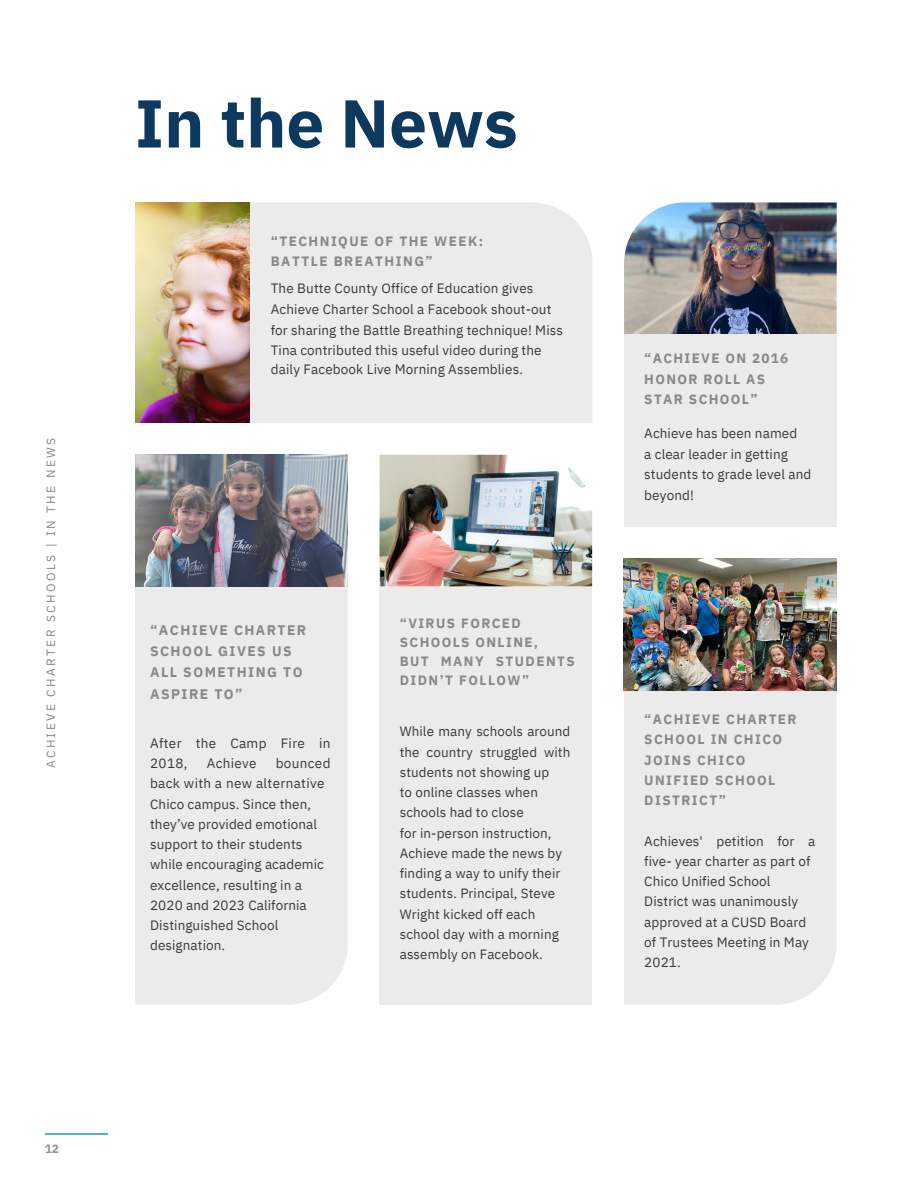
<style>
.page{position:relative;width:918px;height:1188px;background:#fff}
.page>*{position:absolute;margin:0;border:0;box-sizing:border-box;transform-origin:0 0}
.t1{font:700 67.5px "IBM Plex Sans";color:#0e395e}
.t2{font:700 13.8px/21.3px "IBM Plex Sans";letter-spacing:.105em;color:#888989}
.t3{font:13.5px/20.2px "IBM Plex Sans";letter-spacing:.005em;color:#393a3b}
.t4{font:700 13.5px/20.2px "IBM Plex Sans";letter-spacing:.105em;color:#888989}
.t5{font:13.5px/20.2px "IBM Plex Sans";letter-spacing:.025em;color:#393a3b}
.t6{font:13.35px/20.2px "IBM Plex Sans";letter-spacing:.005em;color:#393a3b}
.t7{font:700 13.35px/19.2px "IBM Plex Sans";letter-spacing:.105em;color:#888989}
.t8{font:12px "IBM Plex Sans";letter-spacing:.2em;color:#888989}
.t9{font:700 12px "IBM Plex Sans";color:#939598}
</style>
<div class="page">
<hr style="left:45px;top:1133px;width:63px;height:1px;background:#54b6b0">
<img style="left:135px;top:455px;width:213px;height:131px">
<img style="left:380px;top:455px;width:212px;height:131px">
<img style="left:624px;top:202px;width:213px;height:132px">
<img style="left:135px;top:202px;width:116px;height:221px">
<div style="left:251px;top:202px;width:342px;height:221px;background:#ebebeb"></div>
<div style="left:624px;top:335px;width:213px;height:192px;background:#ebebeb"></div>
<div style="left:135px;top:587px;width:213px;height:418px;background:#ebebeb"></div>
<div style="left:379px;top:587px;width:213px;height:418px;background:#ebebeb"></div>
<div style="left:624px;top:690px;width:213px;height:315px;background:#ebebeb"></div>
<img style="left:624px;top:559px;width:212px;height:132px">
<p class="t8" style="left:43px;top:768px;width:332px;rotate:-90deg">ACHIEVE CHARTER SCHOOLS | IN THE NEWS</p>
<p class="t9" style="left:45px;top:1141px;width:16px">12</p>
<p class="t1" style="left:135px;top:78px;width:384px">In the News</p>
<p class="t4" style="left:271px;top:230px;width:214px">“TECHNIQUE OF THE WEEK:</p>
<p class="t4" style="left:271px;top:251px;width:164px">BATTLE BREATHING”</p>
<p class="t3" style="left:271px;top:278px;width:264px">The Butte County Office of Education gives</p>
<p class="t3" style="left:271px;top:299px;width:282px">Achieve Charter School a Facebook shout-out</p>
<p class="t3" style="left:271px;top:319px;width:294px">for sharing the Battle Breathing technique! Miss</p>
<p class="t3" style="left:271px;top:340px;width:272px">Tina contributed this useful video during the</p>
<p class="t3" style="left:271px;top:359px;width:254px">daily Facebook Live Morning Assemblies.</p>
<p class="t2" style="left:150px;top:619px;width:158px">“ACHIEVE CHARTER<br>SCHOOL GIVES US<br>ALL SOMETHING TO<br>ASPIRE TO”</p>
<p class="t5" style="left:150px;top:733px;width:182px">After the Camp Fire in<br>2018,</p>
<p class="t5" style="left:150px;top:753px;width:182px;text-indent:126px">bounced back with a new alternative</p>
<p class="t3" style="left:150px;top:793px;width:175px">Chico campus. Since then, they’ve provided emotional support to their students while encouraging academic excellence, resulting in a<br>2020 and 2023 California<br>Distinguished School designation.</p>
<p class="t5" style="left:207px;top:753px;width:51px">Achieve</p>
<p class="t7" style="left:400px;top:613px;width:140px">“VIRUS FORCED<br>SCHOOLS ONLINE,</p>
<p class="t7" style="left:400px;top:651px;width:177px">BUT MANY STUDENTS<br>DIDN’T FOLLOW”</p>
<p class="t6" style="left:400px;top:721px;width:172px;text-align:justify">While many schools around the country struggled with students not showing up</p>
<p class="t6" style="left:400px;top:782px;width:140px">to online classes when schools had to close</p>
<p class="t6" style="left:400px;top:823px;width:164px">for in-person instruction,<br>Achieve made the news by finding a way to unify their students. Principal, Steve<br>Wright kicked off each school day with a morning assembly on Facebook.</p>
<p class="t4" style="left:644px;top:348px;width:146px">“ACHIEVE ON 2016<br>HONOR ROLL AS</p>
<p class="t4" style="left:644px;top:389px;width:115px">STAR SCHOOL”</p>
<p class="t3" style="left:644px;top:422px;width:154px">Achieve has been named</p>
<p class="t3" style="left:644px;top:444px;width:145px">a clear leader in getting</p>
<p class="t3" style="left:644px;top:464px;width:169px">students to grade level and</p>
<p class="t3" style="left:644px;top:484px;width:51px">beyond!</p>
<p class="t4" style="left:644px;top:709px;width:154px">“ACHIEVE CHARTER<br>SCHOOL IN CHICO<br>JOINS CHICO</p>
<p class="t4" style="left:644px;top:770px;width:133px">UNIFIED SCHOOL<br>DISTRICT”</p>
<p class="t3" style="left:644px;top:831px;width:173px">Achieves' petition for a five- year charter as part of</p>
<p class="t3" style="left:644px;top:871px;width:128px">Chico Unified School</p>
<p class="t3" style="left:644px;top:891px;width:166px">District was unanimously approved at a CUSD Board of Trustees Meeting in May<br>2021.</p>
</div>
